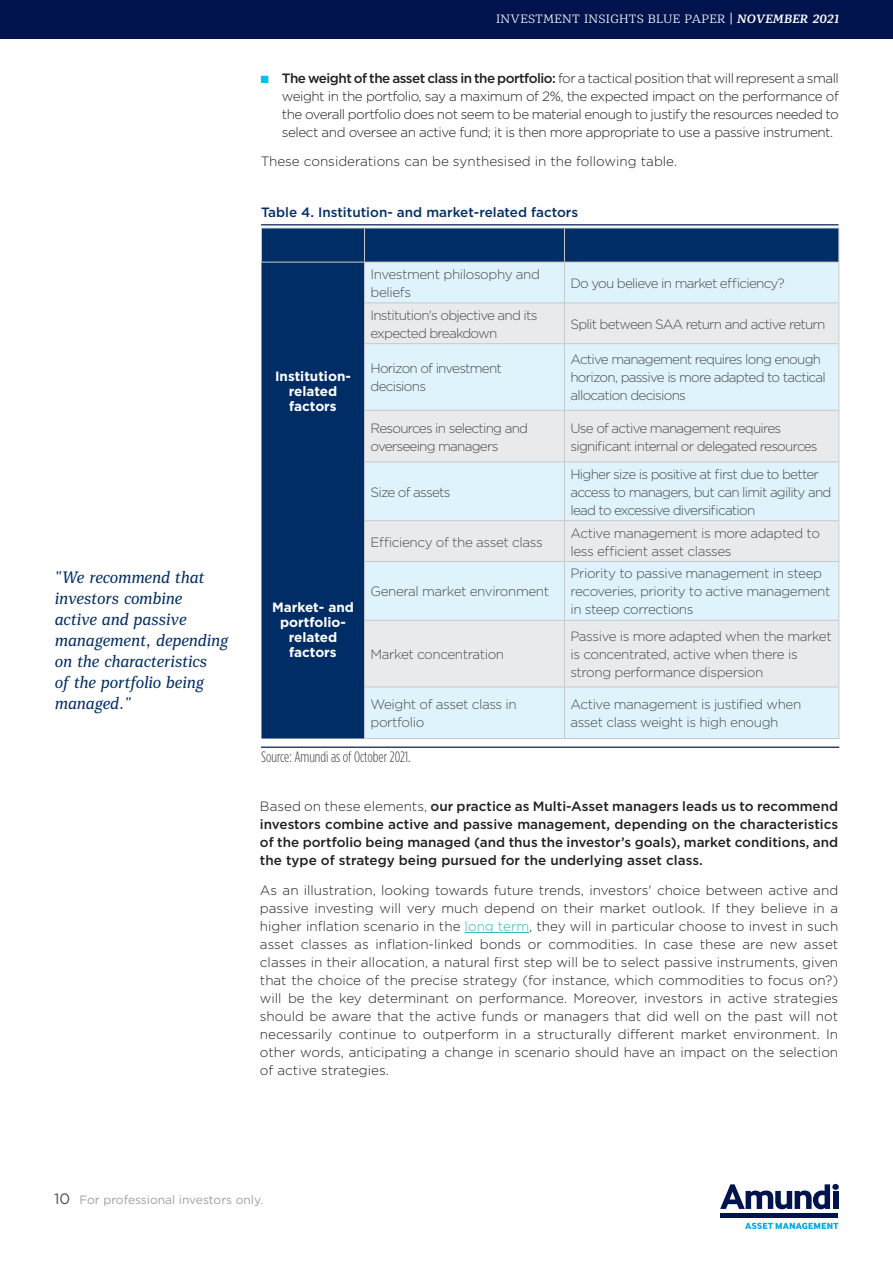
<style>
.page{position:relative;width:893px;height:1263px;background:#fff}
.page>*{position:absolute;margin:0;border:0;box-sizing:border-box;transform-origin:0 0}
.Amundi_Quotes{font:italic condensed 16.5px/21px "Mediator Serif";color:#002d66}
.Amundi_Chart_Source{font:300 15px "Gotham Condensed";color:#3e3e3f}
.Amundi_Body_Text{font:300 13.5px/18px "Gotham";color:#231f20;text-align:justify}
.Amundi_Body_Text-2{font:300 13.5px/18px "Gotham";letter-spacing:-.055em;color:#4b4c4d}
.Amundi_Body_Text-3{font:300 13.5px/18px "Gotham";letter-spacing:-.03em;color:#4b4c4d}
.Amundi_Body_Text-4{font:500 13.5px/18px "Gotham";color:#231f20;text-align:justify}
.t1{font:700 13.5px/15px "Gotham";color:#fff;text-align:center}
.Amundi_Chart_Title{font:500 13.5px "Gotham";color:#002d66}
.t2{font:300 12px "Mediator Serif";letter-spacing:.02em;color:#fff}
.t3{font:12px "Gotham";color:#9d9fa2}
.s1{font-weight:700;font-style:italic}
.s2{color:#01bdf2}
.s3{font-weight:500}
.s4{font-weight:300}
.s5{color:#2fb7b7}
.s6{font-size:15px;color:#4b4c4d}
</style>
<div class="page">
<svg style="left:720px;top:1184px;width:110px;height:25px"></svg>
<div style="left:832px;top:1184px;width:7px;height:6px;background:#00134d;border-radius:50%"></div>
<div style="left:833px;top:1191px;width:5px;height:18px;background:#00134d"></div>
<div style="left:720px;top:1213px;width:118px;height:5px;background:#00134d"></div>
<svg style="left:745px;top:1222px;width:93px;height:7px"></svg>
<div style="left:0;top:0;width:893px;height:38px;background:#00134d"></div>
<hr style="left:465px;top:932px;width:64px;height:1px;background:#2fb7b7">
<hr style="left:261px;top:224px;width:577px;height:1px;background:#00134d">
<hr style="left:261px;top:747px;width:578px;height:1px;background:#00134d">
<div style="left:262px;top:229px;width:576px;height:33px;background:#002d66"></div>
<div style="left:261px;top:263px;width:103px;height:475px;background:#002d66"></div>
<div style="left:365px;top:263px;width:473px;height:475px;background:#def3fc"></div>
<svg style="left:365px;top:303px;width:473px;height:383px;background:#e3eef2"></svg>
<hr style="left:261px;top:228px;width:1px;height:34px;background:#c7c8ca">
<hr style="left:261px;top:228px;width:103px;height:1px;background:#c7c8ca">
<hr style="left:364px;top:228px;width:200px;height:1px;background:#c7c8ca">
<hr style="left:564px;top:228px;width:275px;height:1px;background:#c7c8ca">
<hr style="left:364px;top:228px;width:1px;height:34px;background:#c7c8ca">
<hr style="left:564px;top:228px;width:1px;height:34px;background:#c7c8ca">
<hr style="left:838px;top:228px;width:1px;height:34px;background:#c7c8ca">
<hr style="left:261px;top:262px;width:103px;height:1px;background:#c7c8ca">
<hr style="left:364px;top:262px;width:200px;height:1px;background:#c7c8ca">
<hr style="left:364px;top:263px;width:1px;height:39px;background:#c7c8ca">
<hr style="left:564px;top:262px;width:275px;height:1px;background:#c7c8ca">
<hr style="left:564px;top:263px;width:1px;height:39px;background:#c7c8ca">
<hr style="left:838px;top:263px;width:1px;height:39px;background:#c7c8ca">
<hr style="left:364px;top:344px;width:1px;height:66px;background:#c7c8ca">
<hr style="left:564px;top:344px;width:1px;height:66px;background:#c7c8ca">
<hr style="left:838px;top:344px;width:1px;height:66px;background:#c7c8ca">
<hr style="left:364px;top:462px;width:1px;height:58px;background:#c7c8ca">
<hr style="left:564px;top:462px;width:1px;height:58px;background:#c7c8ca">
<hr style="left:838px;top:462px;width:1px;height:58px;background:#c7c8ca">
<hr style="left:364px;top:562px;width:1px;height:58px;background:#c7c8ca">
<hr style="left:564px;top:562px;width:1px;height:58px;background:#c7c8ca">
<hr style="left:838px;top:562px;width:1px;height:58px;background:#c7c8ca">
<hr style="left:364px;top:687px;width:1px;height:51px;background:#c7c8ca">
<hr style="left:364px;top:738px;width:200px;height:1px;background:#c7c8ca">
<hr style="left:564px;top:687px;width:1px;height:51px;background:#c7c8ca">
<hr style="left:838px;top:687px;width:1px;height:51px;background:#c7c8ca">
<hr style="left:564px;top:738px;width:275px;height:1px;background:#c7c8ca">
<hr style="left:364px;top:302px;width:200px;height:1px;background:#c7c8ca">
<hr style="left:364px;top:303px;width:1px;height:40px;background:#c7c8ca">
<hr style="left:364px;top:343px;width:200px;height:1px;background:#c7c8ca">
<hr style="left:564px;top:302px;width:275px;height:1px;background:#c7c8ca">
<hr style="left:564px;top:303px;width:1px;height:40px;background:#c7c8ca">
<hr style="left:838px;top:303px;width:1px;height:40px;background:#c7c8ca">
<hr style="left:564px;top:343px;width:275px;height:1px;background:#c7c8ca">
<hr style="left:364px;top:410px;width:200px;height:1px;background:#c7c8ca">
<hr style="left:364px;top:411px;width:1px;height:50px;background:#c7c8ca">
<hr style="left:364px;top:461px;width:200px;height:1px;background:#c7c8ca">
<hr style="left:564px;top:410px;width:275px;height:1px;background:#c7c8ca">
<hr style="left:564px;top:411px;width:1px;height:50px;background:#c7c8ca">
<hr style="left:838px;top:411px;width:1px;height:50px;background:#c7c8ca">
<hr style="left:564px;top:461px;width:275px;height:1px;background:#c7c8ca">
<hr style="left:364px;top:520px;width:200px;height:1px;background:#c7c8ca">
<hr style="left:364px;top:521px;width:1px;height:40px;background:#c7c8ca">
<hr style="left:364px;top:561px;width:200px;height:1px;background:#c7c8ca">
<hr style="left:564px;top:520px;width:275px;height:1px;background:#c7c8ca">
<hr style="left:564px;top:521px;width:1px;height:40px;background:#c7c8ca">
<hr style="left:838px;top:521px;width:1px;height:40px;background:#c7c8ca">
<hr style="left:564px;top:561px;width:275px;height:1px;background:#c7c8ca">
<hr style="left:364px;top:620px;width:200px;height:1px;background:#c7c8ca">
<hr style="left:364px;top:621px;width:1px;height:65px;background:#c7c8ca">
<hr style="left:364px;top:686px;width:200px;height:1px;background:#c7c8ca">
<hr style="left:564px;top:620px;width:275px;height:1px;background:#c7c8ca">
<hr style="left:564px;top:621px;width:1px;height:65px;background:#c7c8ca">
<hr style="left:838px;top:621px;width:1px;height:65px;background:#c7c8ca">
<hr style="left:564px;top:686px;width:275px;height:1px;background:#c7c8ca">
<p class="t2" style="left:496px;top:11px;width:344px">INVESTMENT INSIGHTS BLUE PAPER | <span class="s1">NOVEMBER 2021</span></p>
<p class="Amundi_Body_Text" style="left:282px;top:69px;width:558px;text-indent:-21px"><span class="s2">■</span> <span class="s3">The weight of the asset class in the portfolio:</span> for a tactical position that will represent a small weight in the portfolio, say a maximum of 2%, the expected impact on the performance of the overall portfolio does not seem to be material enough to justify the resources needed to select and oversee an active fund; it is then more appropriate to use a passive instrument.</p>
<p class="Amundi_Body_Text" style="left:261px;top:151px;width:418px">These considerations can be synthesised in the following table.</p>
<p class="Amundi_Chart_Title" style="left:261px;top:203px;width:319px">Table 4. Institution- and market-related factors</p>
<p class="Amundi_Quotes" style="left:54px;top:567px;width:175px">"We recommend that investors combine active and passive management, depending on the characteristics<br>of the portfolio being managed."</p>
<p class="t1" style="left:275px;top:369px;width:77px">Institution&shy;related factors</p>
<p class="t1" style="left:272px;top:600px;width:83px">Market- and portfolio&shy;related factors</p>
<p class="Amundi_Body_Text-3" style="left:370px;top:265px;width:171px">Investment philosophy and beliefs</p>
<p class="Amundi_Body_Text-2" style="left:570px;top:274px;width:216px">Do you believe in market efficiency?</p>
<p class="Amundi_Body_Text-2" style="left:370px;top:306px;width:168px">Institution's objective and its expected breakdown</p>
<p class="Amundi_Body_Text-2" style="left:570px;top:315px;width:257px">Split between SAA return and active return</p>
<p class="Amundi_Body_Text-2" style="left:370px;top:359px;width:133px">Horizon of investment decisions</p>
<p class="Amundi_Body_Text-2" style="left:570px;top:350px;width:257px">Active management requires long enough horizon, passive is more adapted to tactical allocation decisions</p>
<p class="Amundi_Body_Text-2" style="left:370px;top:418px;width:159px">Resources in selecting and overseeing managers</p>
<p class="Amundi_Body_Text-2" style="left:570px;top:418px;width:249px">Use of active management requires significant internal or delegated resources</p>
<p class="Amundi_Body_Text-2" style="left:370px;top:483px;width:81px">Size of assets</p>
<p class="Amundi_Body_Text-2" style="left:570px;top:465px;width:263px">Higher size is positive at first due to better access to managers, but can limit agility and lead to excessive diversification</p>
<p class="Amundi_Body_Text-3" style="left:370px;top:532px;width:174px">Efficiency of the asset class</p>
<p class="Amundi_Body_Text-3" style="left:570px;top:523px;width:251px">Active management is more adapted to less efficient asset classes</p>
<p class="Amundi_Body_Text-3" style="left:370px;top:582px;width:180px">General market environment</p>
<p class="Amundi_Body_Text-3" style="left:570px;top:564px;width:261px">Priority to passive management in steep recoveries, priority to active management in steep corrections</p>
<p class="Amundi_Body_Text-3" style="left:370px;top:645px;width:135px">Market concentration</p>
<p class="Amundi_Body_Text-3" style="left:570px;top:627px;width:263px">Passive is more adapted when the market is concentrated, active when there is strong performance dispersion</p>
<p class="Amundi_Body_Text-3" style="left:370px;top:695px;width:148px">Weight of asset class in portfolio</p>
<p class="Amundi_Body_Text-3" style="left:570px;top:695px;width:232px">Active management is justified when asset class weight is high enough</p>
<p class="Amundi_Chart_Source" style="left:261px;top:748px;width:151px">Source: Amundi as of October 2021.</p>
<p class="Amundi_Body_Text-4" style="left:260px;top:797px;width:580px"><span class="s4">Based on these elements,</span> our practice as Multi-Asset managers leads us to recommend investors combine active and passive management, depending on the characteristics of the portfolio being managed (and thus the investor’s goals), market conditions, and the type of strategy being pursued for the underlying asset class.</p>
<p class="Amundi_Body_Text" style="left:260px;top:881px;width:580px">As an illustration, looking towards future trends, investors' choice between active and passive investing will very much depend on their market outlook. If they believe in a higher inflation scenario in the <span class="s5">long term</span>, they will in particular choose to invest in such asset classes as inflation-linked bonds or commodities. In case these are new asset classes in their allocation, a natural first step will be to select passive instruments, given that the choice of the precise strategy (for instance, which commodities to focus on?) will be the key determinant on performance. Moreover, investors in active strategies should be aware that the active funds or managers that did well on the past will not necessarily continue to outperform in a structurally different market environment. In other words, anticipating a change in scenario should have an impact on the selection of active strategies.</p>
<p class="t3" style="left:54px;top:1192px;width:211px"><span class="s6">10</span> For professional investors only.</p>
</div>
